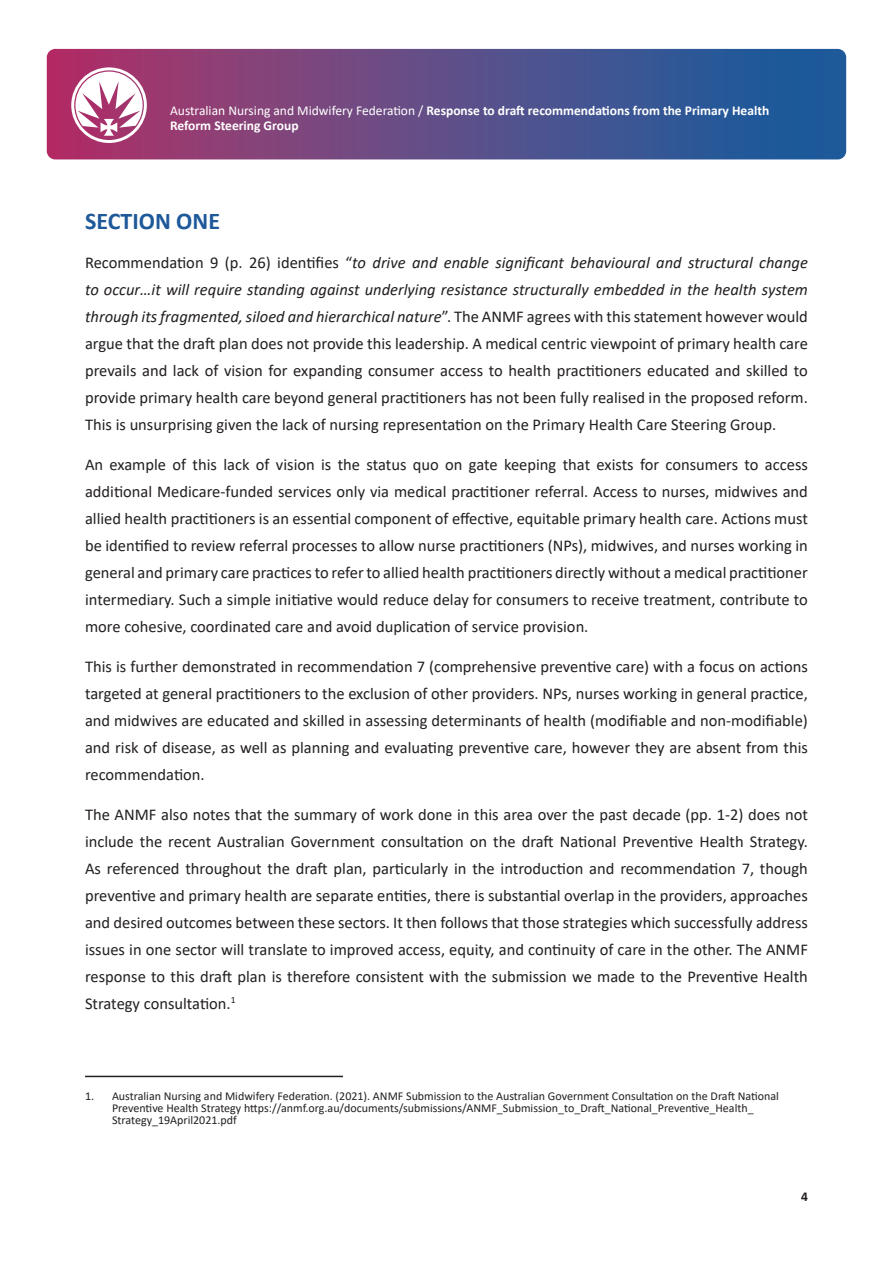
<style>
.page{position:relative;width:893px;height:1263px;background:#fff}
.page>*{position:absolute;margin:0;border:0;box-sizing:border-box;transform-origin:0 0}
.Sub_head_1{font:700 24px "Calibri";color:#1e599a}
.Body_copy{font:16.5px/27px "Calibri";color:#231f20;text-align:justify}
.t1{font:700 13.5px/14.5px "Calibri";color:#fff}
.t2{font:700 13.5px "Calibri";color:#231f20}
.t3{font:12px/12px "Calibri";color:#231f20}
.s1{font-weight:400}
.s2{font-style:italic}
</style>
<div class="page">
<div style="left:47px;top:49px;width:799px;height:110px;background:linear-gradient(to right,#b03569,#1061a2);border-radius:9px"></div>
<svg style="left:71px;top:67px;width:76px;height:76px"></svg>
<hr style="left:85px;top:1076px;width:258px;height:1px;background:#231f20">
<p class="t1" style="left:170px;top:103px;width:601px"><span class="s1">Australian Nursing and Midwifery Federation /</span> Response to draft recommendations from the Primary Health<br>Reform Steering Group</p>
<p class="Sub_head_1" style="left:85px;top:204px;width:137px">SECTION ONE</p>
<p class="Body_copy" style="left:85px;top:249px;width:724px">Recommendation 9 (p. 26) identifies “<span class="s2">to drive and enable significant behavioural and structural change to occur…it will require standing against underlying resistance structurally embedded in the health system through its fragmented, siloed and hierarchical nature</span>”. The ANMF agrees with this statement however would argue that the draft plan does not provide this leadership. A medical centric viewpoint of primary health care prevails and lack of vision for expanding consumer access to health practitioners educated and skilled to provide primary health care beyond general practitioners has not been fully realised in the proposed reform.<br>This is unsurprising given the lack of nursing representation on the Primary Health Care Steering Group.</p>
<p class="Body_copy" style="left:85px;top:451px;width:724px">An example of this lack of vision is the status quo on gate keeping that exists for consumers to access additional Medicare-funded services only via medical practitioner referral. Access to nurses, midwives and allied health practitioners is an essential component of effective, equitable primary health care. Actions must be identified to review referral processes to allow nurse practitioners (NPs), midwives, and nurses working in general and primary care practices to refer to allied health practitioners directly without a medical practitioner intermediary. Such a simple initiative would reduce delay for consumers to receive treatment, contribute to more cohesive, coordinated care and avoid duplication of service provision.</p>
<p class="Body_copy" style="left:85px;top:652px;width:724px">This is further demonstrated in recommendation 7 (comprehensive preventive care) with a focus on actions targeted at general practitioners to the exclusion of other providers. NPs, nurses working in general practice, and midwives are educated and skilled in assessing determinants of health (modifiable and non-modifiable) and risk of disease, as well as planning and evaluating preventive care, however they are absent from this recommendation.</p>
<p class="Body_copy" style="left:85px;top:800px;width:724px">The ANMF also notes that the summary of work done in this area over the past decade (pp. 1-2) does not include the recent Australian Government consultation on the draft National Preventive Health Strategy.<br>As referenced throughout the draft plan, particularly in the introduction and recommendation 7, though preventive and primary health are separate entities, there is substantial overlap in the providers, approaches and desired outcomes between these sectors. It then follows that those strategies which successfully address issues in one sector will translate to improved access, equity, and continuity of care in the other. The ANMF response to this draft plan is therefore consistent with the submission we made to the Preventive Health Strategy consultation.<sup>1</sup></p>
<p class="t3" style="left:112px;top:1090px;width:668px;text-indent:-27px">1. Australian Nursing and Midwifery Federation. (2021). ANMF Submission to the Australian Government Consultation on the Draft National<br>Preventive Health Strategy https://anmf.org.au/documents/submissions/ANMF_Submission_to_Draft_National_Preventive_Health_<br>Strategy_19April2021.pdf</p>
<p class="t2" style="left:801px;top:1187px;width:8px">4</p>
</div>
